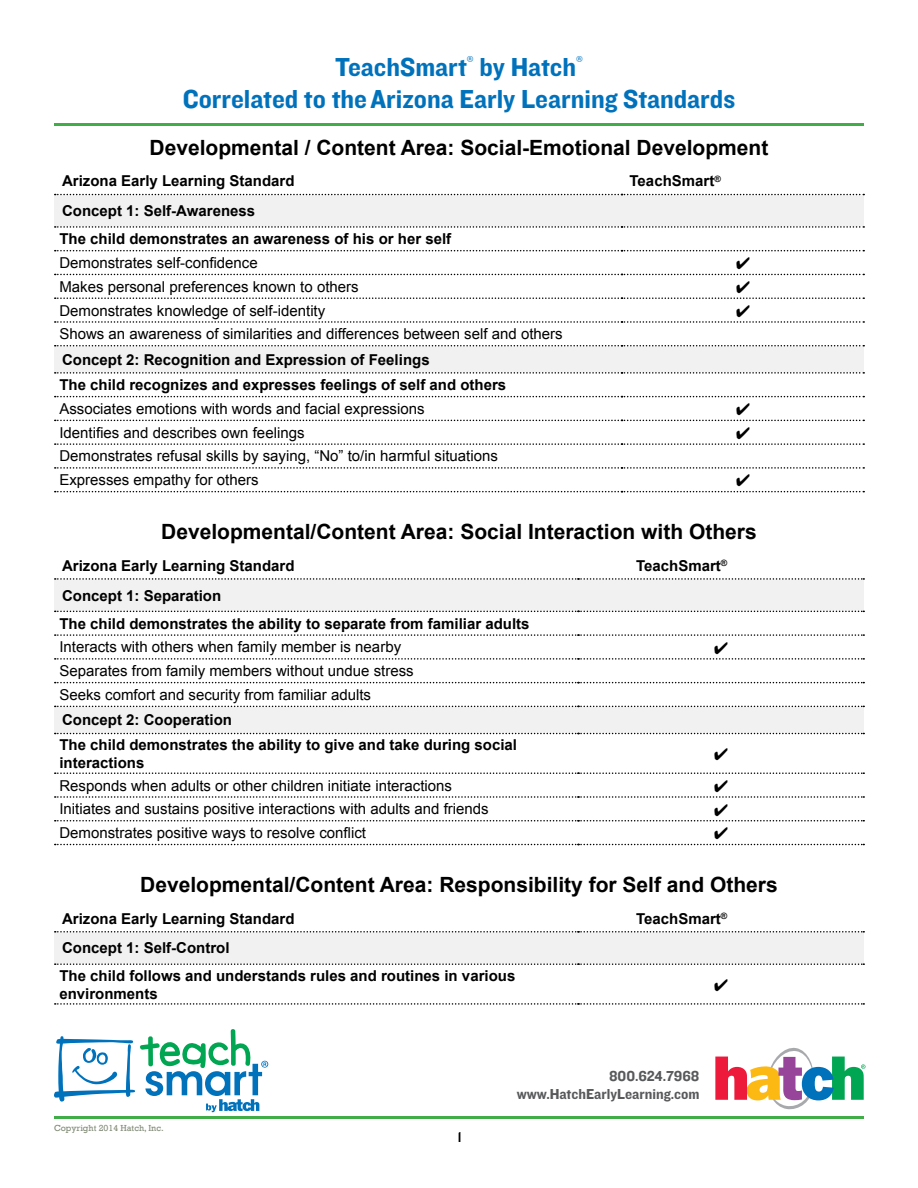
<style>
.page{position:relative;width:918px;height:1188px;background:#fff}
.page>*{position:absolute;margin:0;border:0;box-sizing:border-box;transform-origin:0 0}
.t1{font:27px/32.4px "Knockout 51 Middleweight";color:#0072bc;text-align:center}
.t2{font:700 21px "Arial";color:#000}
.t3{font:15px/23.7px "Arial";color:#000}
.t4{font:700 15px/28px "Arial";color:#000}
.t5{font:15px/18px "Knockout 51 Middleweight";color:#58595b;text-align:right}
.t6{font:15px "Knockout 49 Liteweight";color:#000}
.t7{font:9px "Rockwell";color:#828c78}
</style>
<div class="page">
<hr style="left:54px;top:1116px;width:810px;height:3px;background:#41ad49">
<svg style="left:715px;top:1047px;width:151px;height:63px"></svg>
<svg style="left:54px;top:1029px;width:214px;height:83px"></svg>
<hr style="left:54px;top:123px;width:810px;height:3px;background:#41ad49">
<svg style="left:54px;top:195px;width:810px;height:178px"></svg>
<svg style="left:55px;top:467px;width:809px;height:2px"></svg>
<svg style="left:55px;top:194px;width:809px;height:1px"></svg>
<svg style="left:55px;top:226px;width:809px;height:2px"></svg>
<svg style="left:55px;top:250px;width:809px;height:1px"></svg>
<svg style="left:55px;top:345px;width:809px;height:1px"></svg>
<svg style="left:55px;top:372px;width:809px;height:2px"></svg>
<svg style="left:55px;top:396px;width:809px;height:1px"></svg>
<svg style="left:54px;top:579px;width:810px;height:155px"></svg>
<svg style="left:55px;top:682px;width:809px;height:1px"></svg>
<svg style="left:55px;top:578px;width:809px;height:2px"></svg>
<svg style="left:55px;top:611px;width:809px;height:1px"></svg>
<svg style="left:55px;top:634px;width:809px;height:2px"></svg>
<svg style="left:55px;top:706px;width:809px;height:1px"></svg>
<svg style="left:55px;top:733px;width:809px;height:1px"></svg>
<svg style="left:55px;top:772px;width:809px;height:2px"></svg>
<div style="left:54px;top:932px;width:810px;height:32px;background:#f1f1f2"></div>
<svg style="left:55px;top:931px;width:809px;height:2px"></svg>
<svg style="left:55px;top:963px;width:809px;height:2px"></svg>
<svg style="left:55px;top:1003px;width:809px;height:2px"></svg>
<svg style="left:55px;top:257px;width:809px;height:18px"></svg>
<svg style="left:55px;top:281px;width:809px;height:18px"></svg>
<svg style="left:55px;top:305px;width:809px;height:18px"></svg>
<svg style="left:55px;top:419px;width:809px;height:2px"></svg>
<svg style="left:55px;top:443px;width:809px;height:2px"></svg>
<svg style="left:55px;top:490px;width:809px;height:2px"></svg>
<svg style="left:55px;top:642px;width:809px;height:18px"></svg>
<svg style="left:55px;top:796px;width:809px;height:2px"></svg>
<svg style="left:55px;top:820px;width:809px;height:1px"></svg>
<svg style="left:55px;top:843px;width:809px;height:2px"></svg>
<h1 class="t1" style="left:183px;top:49px;width:554px">TeachSmart<sup>®</sup> by Hatch<sup>®<br></sup>Correlated to theArizona Early Learning Standards</h1>
<h2 class="t2" style="left:150px;top:134px;width:620px">Developmental / Content Area: Social-Emotional Development</h2>
<p class="t4" style="left:62px;top:168px;width:234px">Arizona Early Learning Standard</p>
<p class="t4" style="left:630px;top:168px;width:93px">TeachSmart<sup>®</sup></p>
<p class="t4" style="left:59px;top:197px;width:393px">Concept 1: Self-Awareness<br>The child demonstrates an awareness of his or her self</p>
<p class="t3" style="left:59px;top:251px;width:200px">Demonstrates self-confidence</p>
<p class="t3" style="left:59px;top:275px;width:301px">Makes personal preferences known to others</p>
<p class="t3" style="left:59px;top:299px;width:267px">Demonstrates knowledge of self-identity</p>
<p class="t3" style="left:59px;top:322px;width:505px">Shows an awareness of similarities and differences between self and others</p>
<p class="t4" style="left:59px;top:347px;width:448px;line-height:25.5px">Concept 2: Recognition and Expression of Feelings<br>The child recognizes and expresses feelings of self and others</p>
<p class="t3" style="left:59px;top:397px;width:367px">Associates emotions with words and facial expressions</p>
<p class="t3" style="left:59px;top:421px;width:247px">Identifies and describes own feelings</p>
<p class="t3" style="left:59px;top:445px;width:440px">Demonstrates refusal skills by saying, “No” to/in harmful situations<br>Expresses empathy for others</p>
<h2 class="t2" style="left:161px;top:518px;width:597px">Developmental/Content Area: Social Interaction with Others</h2>
<p class="t4" style="left:62px;top:552px;width:234px">Arizona Early Learning Standard</p>
<p class="t4" style="left:636px;top:552px;width:93px">TeachSmart<sup>®</sup></p>
<p class="t4" style="left:59px;top:582px;width:472px">Concept 1: Separation<br>The child demonstrates the ability to separate from familiar adults</p>
<p class="t3" style="left:59px;top:635px;width:343px">Interacts with others when family member is nearby</p>
<p class="t3" style="left:59px;top:659px;width:356px">Separates from family members without undue stress<br>Seeks comfort and security from familiar adults</p>
<p class="t4" style="left:59px;top:708px;width:459px;line-height:24.5px">Concept 2: Cooperation<br>The child demonstrates the ability to give and take during social</p>
<p class="t4" style="left:59px;top:749px;width:87px">interactions</p>
<p class="t3" style="left:59px;top:774px;width:394px">Responds when adults or other children initiate interactions</p>
<p class="t3" style="left:59px;top:797px;width:431px">Initiates and sustains positive interactions with adults and friends</p>
<p class="t3" style="left:59px;top:821px;width:308px">Demonstrates positive ways to resolve conflict</p>
<h2 class="t2" style="left:140px;top:871px;width:639px">Developmental/Content Area: Responsibility for Self and Others</h2>
<p class="t4" style="left:62px;top:905px;width:234px">Arizona Early Learning Standard</p>
<p class="t4" style="left:636px;top:905px;width:93px">TeachSmart<sup>®</sup></p>
<p class="t4" style="left:59px;top:935px;width:457px;line-height:27px">Concept 1: Self-Control<br>The child follows and understands rules and routines in various</p>
<p class="t4" style="left:59px;top:980px;width:100px">environments</p>
<p class="t7" style="left:54px;top:1123px;width:111px">Copyright 2014 Hatch, Inc.</p>
<p class="t6" style="left:458px;top:1128px;width:5px">1</p>
<p class="t5" style="left:517px;top:1066px;width:184px">800.624.7968 www.HatchEarlyLearning.com</p>
</div>
